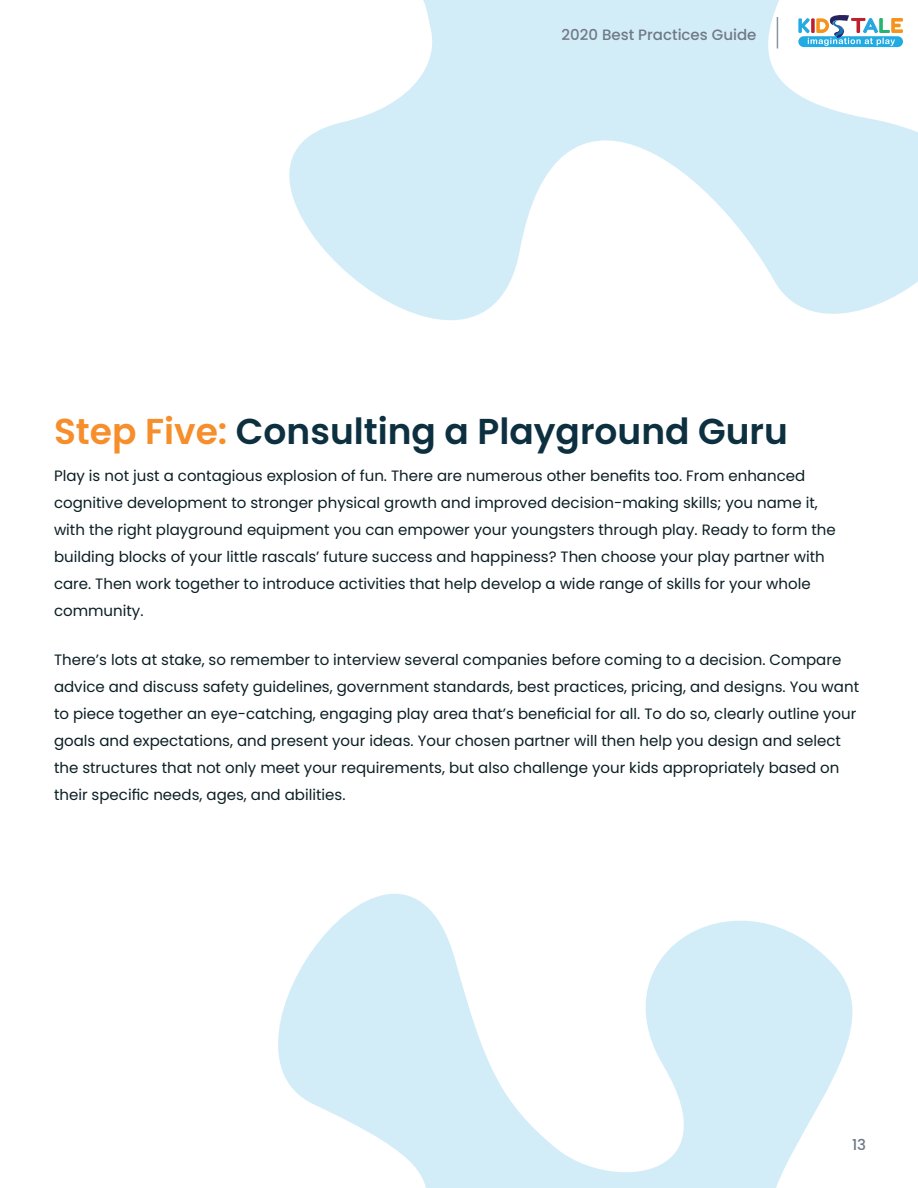
<style>
.page{position:relative;width:918px;height:1188px;background:#fff}
.page>*{position:absolute;margin:0;border:0;box-sizing:border-box;transform-origin:0 0}
.Heading_1{font:600 36px "Poppins";color:#0d3040}
.Paragraph{font:15px/27px "Poppins";color:#0b1e24}
.t1{font:500 15px "Poppins";color:#707a86}
.s1{color:#f68e2c}
</style>
<div class="page">
<svg style="left:278px;top:894px;width:575px;height:294px;fill:#d3edf8"></svg>
<svg style="left:289px;top:0;width:629px;height:320px;fill:#d3edf8"></svg>
<div style="left:798px;top:36px;width:105px;height:11px;background:#22abe2;border-radius:5px"></div>
<svg style="left:798px;top:14px;width:105px;height:32px"></svg>
<hr style="left:777px;top:17px;width:1px;height:31px;background:#0d3040">
<p class="t1" style="left:562px;top:26px;width:196px">2020 Best Practices Guide</p>
<p class="Heading_1" style="left:54px;top:411px;width:735px"><span class="s1">Step Five:</span> Consulting a Playground Guru</p>
<p class="Paragraph" style="left:54px;top:463px;width:783px">Play is not just a contagious explosion of fun. There are numerous other benefits too. From enhanced cognitive development to stronger physical growth and improved decision-making skills; you name it, with the right playground equipment you can empower your youngsters through play. Ready to form the building blocks of your little rascals’ future success and happiness? Then choose your play partner with care. Then work together to introduce activities that help develop a wide range of skills for your whole community.</p>
<p class="Paragraph" style="left:54px;top:646px;width:807px">There’s lots at stake, so remember to interview several companies before coming to a decision. Compare advice and discuss safety guidelines, government standards, best practices, pricing, and designs. You want to piece together an eye-catching, engaging play area that’s beneficial for all. To do so, clearly outline your goals and expectations, and present your ideas. Your chosen partner will then help you design and select the structures that not only meet your requirements, but also challenge your kids appropriately based on their specific needs, ages, and abilities.</p>
<p class="t1" style="left:852px;top:1136px;width:16px">13</p>
</div>
